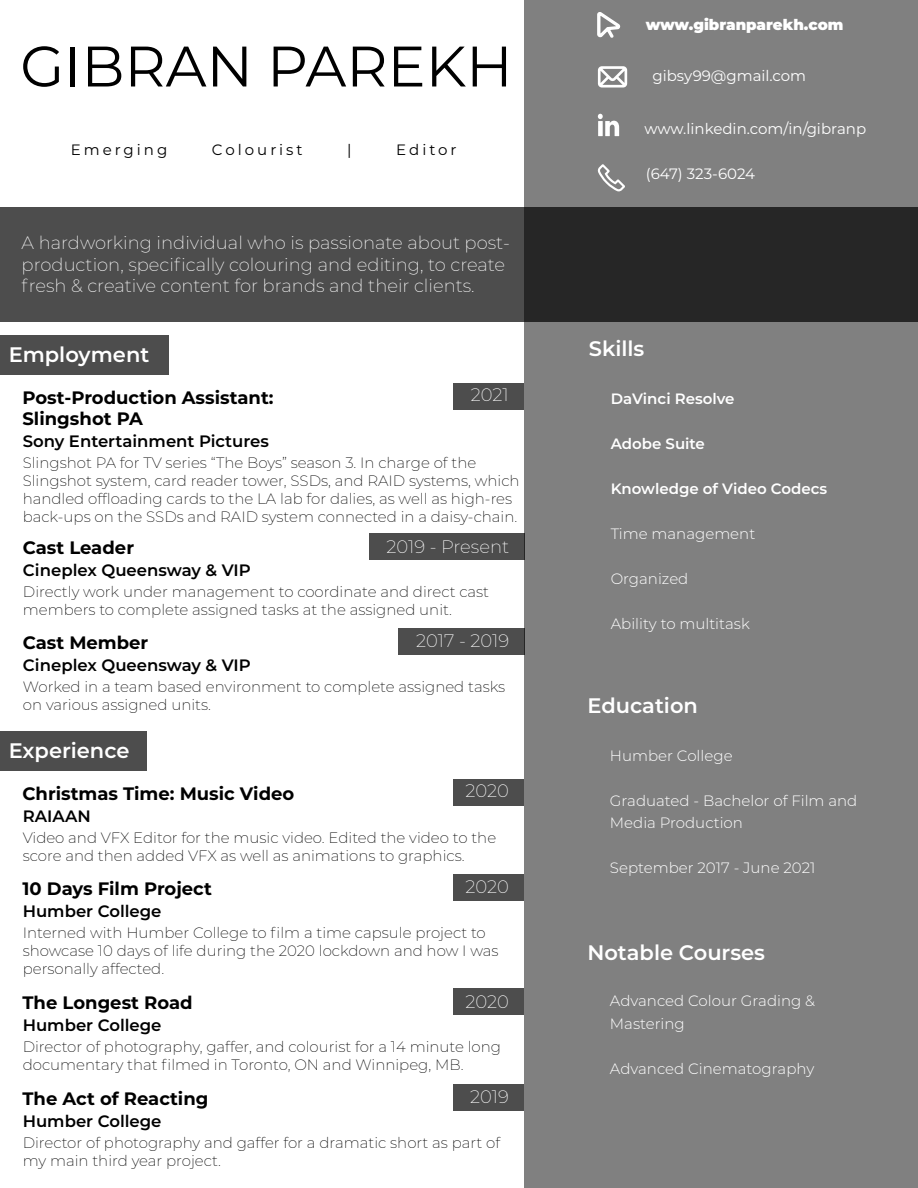
<style>
.page{position:relative;width:918px;height:1188px;background:#fff}
.page>*{position:absolute;margin:0;border:0;box-sizing:border-box;transform-origin:0 0}
.t1{font:57px "Montserrat";color:#000}
.t2{font:600 21px "Montserrat";color:#fff}
.t3{font:200 18px/21.6px "Montserrat";color:#fff}
.t4{font:700 18px/21.6px "Montserrat";color:#000}
.t5{font:600 16.5px "Montserrat";color:#000}
.t6{font:200 15px/18px "Montserrat";color:#000}
.t7{font:300 15px/22.5px "Montserrat";color:#fff}
.t8{font:15px "Montserrat";color:#fff}
.t9{font:600 15px "Montserrat";color:#fff}
.t10{font:15px "Montserrat";letter-spacing:.2em;color:#000}
.t11{font:900 15px "Montserrat";color:#fff}
</style>
<div class="page">
<div style="left:0;top:207px;width:918px;height:115px;background:#4d4d4d"></div>
<div style="left:0;top:335px;width:169px;height:40px;background:#4d4d4d"></div>
<svg style="left:524px;top:0;width:394px;height:1188px;background:#777"></svg>
<div style="left:0;top:731px;width:147px;height:40px;background:#4d4d4d"></div>
<div style="left:454px;top:779px;width:70px;height:27px;background:#4d4d4d"></div>
<div style="left:454px;top:874px;width:70px;height:27px;background:#4d4d4d"></div>
<div style="left:454px;top:989px;width:70px;height:26px;background:#4d4d4d"></div>
<div style="left:454px;top:1084px;width:70px;height:27px;background:#4d4d4d"></div>
<div style="left:369px;top:533px;width:156px;height:27px;background:#4d4d4d"></div>
<div style="left:398px;top:628px;width:127px;height:26px;background:#4d4d4d"></div>
<div style="left:454px;top:383px;width:70px;height:26px;background:#4d4d4d"></div>
<svg style="left:597px;top:164px;width:28px;height:27px"></svg>
<svg style="left:598px;top:66px;width:29px;height:22px"></svg>
<svg style="left:598px;top:114px;width:21px;height:22px"></svg>
<svg style="left:596px;top:11px;width:25px;height:29px"></svg>
<h1 class="t1" style="left:20px;top:27px;width:494px">GIBRAN PAREKH</h1>
<p class="t10" style="left:71px;top:139px;width:98px">Emerging</p>
<p class="t10" style="left:212px;top:139px;width:92px">Colourist</p>
<p class="t10" style="left:347px;top:139px;width:6px">|</p>
<p class="t10" style="left:396px;top:139px;width:62px">Editor</p>
<p class="t3" style="left:22px;top:231px;width:490px">A hardworking individual who is passionate about post&shy;production, specifically colouring and editing, to create fresh &amp; creative content for brands and their clients.</p>
<h2 class="t2" style="left:9px;top:340px;width:142px">Employment</h2>
<p class="t3" style="left:471px;top:384px;width:40px">2021</p>
<p class="t4" style="left:22px;top:386px;width:253px">Post-Production Assistant:<br>Slingshot PA</p>
<p class="t6" style="left:23px;top:453px;width:498px">Slingshot PA for TV series “The Boys” season 3. In charge of the Slingshot system, card reader tower, SSDs, and RAID systems, which handled offloading cards to the LA lab for dalies, as well as high-res back-ups on the SSDs and RAID system connected in a daisy-chain.</p>
<p class="t5" style="left:23px;top:429px;width:248px">Sony Entertainment Pictures</p>
<p class="t3" style="left:387px;top:535px;width:124px">2019 - Present</p>
<p class="t4" style="left:23px;top:536px;width:113px">Cast Leader</p>
<p class="t6" style="left:23px;top:583px;width:468px">Directly work under management to coordinate and direct cast members to complete assigned tasks at the assigned unit.</p>
<p class="t5" style="left:23px;top:559px;width:229px">Cineplex Queensway &amp; VIP</p>
<p class="t3" style="left:416px;top:629px;width:94px">2017 - 2019</p>
<p class="t4" style="left:23px;top:631px;width:127px">Cast Member</p>
<p class="t6" style="left:23px;top:677px;width:484px">Worked in a team based environment to complete assigned tasks on various assigned units.</p>
<p class="t5" style="left:23px;top:653px;width:229px">Cineplex Queensway &amp; VIP</p>
<h2 class="t2" style="left:9px;top:736px;width:122px">Experience</h2>
<p class="t4" style="left:22px;top:782px;width:273px">Christmas Time: Music Video</p>
<p class="t6" style="left:23px;top:828px;width:475px">Video and VFX Editor for the music video. Edited the video to the score and then added VFX as well as animations to graphics.</p>
<p class="t3" style="left:465px;top:779px;width:45px">2020</p>
<p class="t5" style="left:23px;top:804px;width:70px">RAIAAN</p>
<p class="t3" style="left:465px;top:876px;width:45px">2020</p>
<p class="t4" style="left:22px;top:877px;width:191px">10 Days Film Project</p>
<p class="t6" style="left:23px;top:923px;width:477px">Interned with Humber College to film a time capsule project to showcase 10 days of life during the 2020 lockdown and how I was personally affected.</p>
<p class="t5" style="left:23px;top:900px;width:140px">Humber College</p>
<p class="t3" style="left:465px;top:990px;width:45px">2020</p>
<p class="t4" style="left:22px;top:991px;width:172px">The Longest Road</p>
<p class="t6" style="left:23px;top:1038px;width:480px">Director of photography, gaffer, and colourist for a 14 minute long documentary that filmed in Toronto, ON and Winnipeg, MB.</p>
<p class="t5" style="left:23px;top:1014px;width:140px">Humber College</p>
<p class="t3" style="left:470px;top:1085px;width:40px">2019</p>
<p class="t4" style="left:22px;top:1087px;width:188px">The Act of Reacting</p>
<p class="t6" style="left:23px;top:1133px;width:479px">Director of photography and gaffer for a dramatic short as part of my main third year project.</p>
<p class="t5" style="left:23px;top:1109px;width:140px">Humber College</p>
<p class="t11" style="left:646px;top:14px;width:199px">www.gibranparekh.com</p>
<p class="t8" style="left:652px;top:65px;width:155px">gibsy99@gmail.com</p>
<p class="t8" style="left:644px;top:118px;width:223px">www.linkedin.com/in/gibranp</p>
<p class="t8" style="left:646px;top:164px;width:111px">(647) 323-6024</p>
<h2 class="t2" style="left:589px;top:333px;width:57px">Skills</h2>
<p class="t9" style="left:611px;top:388px;width:125px">DaVinci Resolve</p>
<p class="t9" style="left:611px;top:433px;width:96px">Adobe Suite</p>
<p class="t9" style="left:611px;top:478px;width:218px">Knowledge of Video Codecs</p>
<p class="t7" style="left:611px;top:522px;width:146px">Time management</p>
<p class="t7" style="left:611px;top:567px;width:79px">Organized</p>
<p class="t7" style="left:611px;top:612px;width:141px">Ability to multitask</p>
<h2 class="t2" style="left:587px;top:691px;width:112px">Education</h2>
<p class="t7" style="left:610px;top:744px;width:124px">Humber College</p>
<p class="t7" style="left:610px;top:789px;width:249px">Graduated - Bachelor of Film and<br>Media Production</p>
<p class="t7" style="left:610px;top:856px;width:207px">September 2017 - June 2021</p>
<h2 class="t2" style="left:587px;top:937px;width:179px">Notable Courses</h2>
<p class="t7" style="left:610px;top:989px;width:207px">Advanced Colour Grading &amp;<br>Mastering</p>
<p class="t7" style="left:610px;top:1057px;width:206px">Advanced Cinematography</p>
</div>
